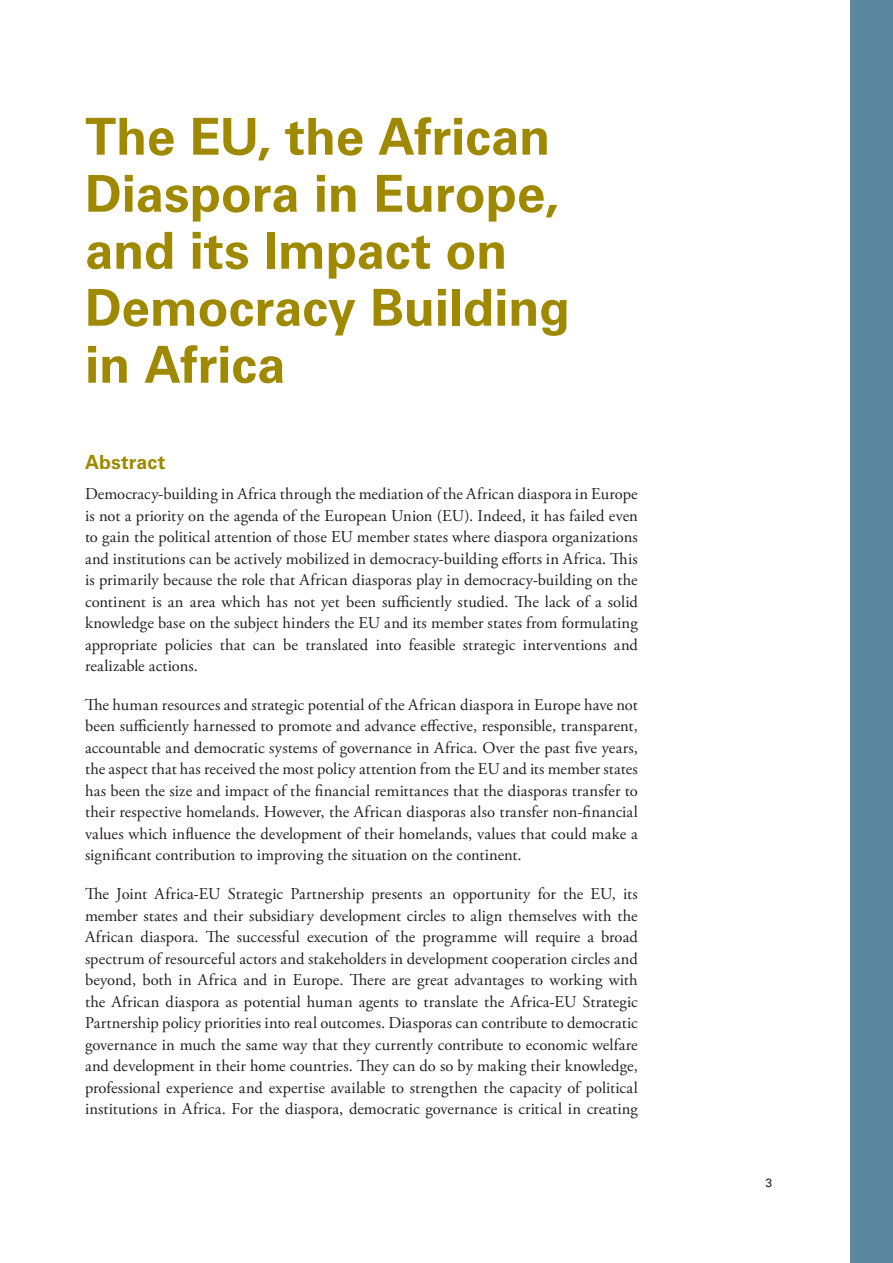
<style>
.page{position:relative;width:893px;height:1263px;background:#fff}
.page>*{position:absolute;margin:0;border:0;box-sizing:border-box;transform-origin:0 0}
.Rubrik_34_38{font:700 51px/57px "Univers LT Std";letter-spacing:-.005em;color:#9e8900}
.Underrubrik{font:700 19.5px "Univers LT Std";letter-spacing:.005em;color:#9e8900}
.Brödtext{font:16.5px/21.5px "Adobe Garamond Pro";color:#231f20;text-align:justify}
.t1{font:12px "Univers LT Std";color:#231f20}
</style>
<div class="page">
<div style="left:850px;top:0;width:43px;height:1263px;background:#5c87a1"></div>
<p class="Rubrik_34_38" style="left:85px;top:109px;width:487px">The EU, the African<br>Diaspora in Europe, and its Impact on<br>Democracy Building in Africa</p>
<p class="Underrubrik" style="left:85px;top:451px;width:82px">Abstract</p>
<p class="Brödtext" style="left:85px;top:484px;width:554px">Democracy-building in Africa through the mediation of the African diaspora in Europe is not a priority on the agenda of the European Union (EU). Indeed, it has failed even to gain the political attention of those EU member states where diaspora organizations and institutions can be actively mobilized in democracy-building efforts in Africa. This is primarily because the role that African diasporas play in democracy-building on the continent is an area which has not yet been sufficiently studied. The lack of a solid knowledge base on the subject hinders the EU and its member states from formulating appropriate policies that can be translated into feasible strategic interventions and realizable actions.</p>
<p class="Brödtext" style="left:85px;top:694px;width:554px">The human resources and strategic potential of the African diaspora in Europe have not been sufficiently harnessed to promote and advance effective, responsible, transparent, accountable and democratic systems of governance in Africa. Over the past five years, the aspect that has received the most policy attention from the EU and its member states has been the size and impact of the financial remittances that the diasporas transfer to their respective homelands. However, the African diasporas also transfer non-financial values which influence the development of their homelands, values that could make a significant contribution to improving the situation on the continent.</p>
<p class="Brödtext" style="left:85px;top:883px;width:554px">The Joint Africa-EU Strategic Partnership presents an opportunity for the EU, its member states and their subsidiary development circles to align themselves with the African diaspora. The successful execution of the programme will require a broad spectrum of resourceful actors and stakeholders in development cooperation circles and beyond, both in Africa and in Europe. There are great advantages to working with the African diaspora as potential human agents to translate the Africa-EU Strategic Partnership policy priorities into real outcomes. Diasporas can contribute to democratic governance in much the same way that they currently contribute to economic welfare and development in their home countries. They can do so by making their knowledge, professional experience and expertise available to strengthen the capacity of political institutions in Africa. For the diaspora, democratic governance is critical in creating</p>
<p class="t1" style="left:765px;top:1175px;width:8px">3</p>
</div>
